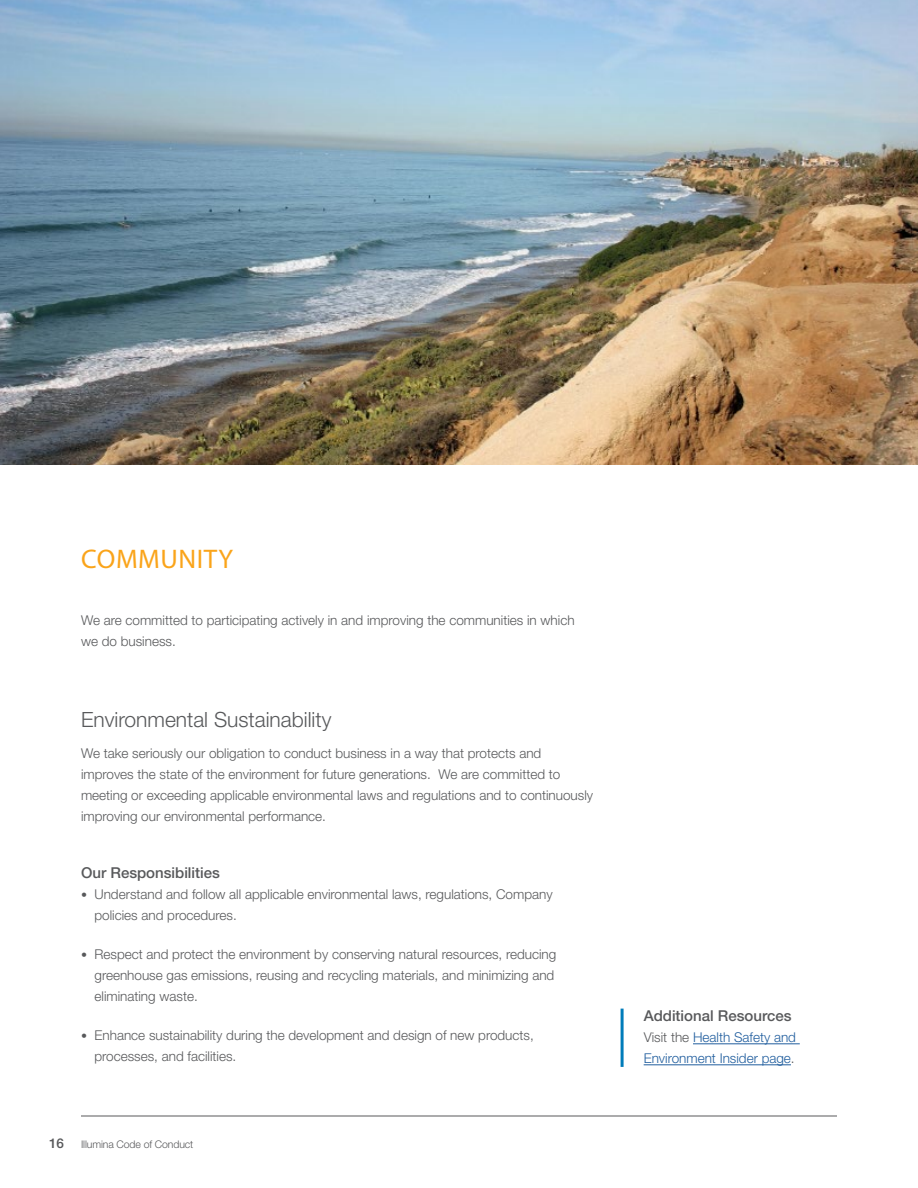
<style>
.page{position:relative;width:918px;height:1188px;background:#fff}
.page>*{position:absolute;margin:0;border:0;box-sizing:border-box;transform-origin:0 0}
.t1{font:27px "Myriad Pro";letter-spacing:.02em;color:#faa41a}
.t2{font:300 21px "Helvetica Neue LT Std";color:#58595b}
.t3{font:500 15px "Helvetica Neue LT Std";color:#58595b}
.t4{font:300 13.5px/21px "Helvetica Neue LT Std";color:#58595b}
.t5{font:300 13.5px/21px "Helvetica Neue LT Std";color:#215e9e}
.t6{font:500 13.5px "Helvetica Neue LT Std";color:#58595b}
.t7{font:300 10.5px "Helvetica Neue LT Std";letter-spacing:-.01em;color:#58595b}
.s1{font-size:12px}
.s2{color:#58595b}
</style>
<div class="page">
<hr style="left:81px;top:1116px;width:756px;height:1px;background:#58595b">
<hr style="left:693px;top:1043px;width:107px;height:1px;background:#215e9e">
<hr style="left:644px;top:1064px;width:147px;height:1px;background:#215e9e">
<hr style="left:621px;top:1009px;width:3px;height:58px;background:#007cba">
<img style="left:0;top:0;width:918px;height:465px">
<h1 class="t1" style="left:81px;top:542px;width:153px">COMMUNITY</h1>
<p class="t4" style="left:81px;top:609px;width:495px">We are committed to participating actively in and improving the communities in which we do business.</p>
<h2 class="t2" style="left:81px;top:706px;width:252px">Environmental Sustainability</h2>
<p class="t4" style="left:81px;top:743px;width:514px">We take seriously our obligation to conduct business in a way that protects and improves the state of the environment for future generations. We are committed to meeting or exceeding applicable environmental laws and regulations and to continuously improving our environmental performance.</p>
<p class="t3" style="left:81px;top:864px;width:140px">Our Responsibilities</p>
<p class="t4" style="left:94px;top:884px;width:460px;text-indent:-14px"><span class="s1">•</span> Understand and follow all applicable environmental laws, regulations, Company policies and procedures.</p>
<p class="t4" style="left:94px;top:944px;width:463px;text-indent:-14px"><span class="s1">•</span> Respect and protect the environment by conserving natural resources, reducing greenhouse gas emissions, reusing and recycling materials, and minimizing and eliminating waste.</p>
<p class="t4" style="left:94px;top:1025px;width:441px;text-indent:-14px"><span class="s1">•</span> Enhance sustainability during the development and design of new products, processes, and facilities.</p>
<p class="t6" style="left:49px;top:1135px;width:16px">16</p>
<p class="t7" style="left:81px;top:1137px;width:114px">Illumina Code of Conduct</p>
<p class="t3" style="left:644px;top:1007px;width:149px">Additional Resources</p>
<p class="t5" style="left:644px;top:1027px;width:154px"><span class="s2">Visit the</span> Health Safety and<br>Environment Insider page<span class="s2">.</span></p>
</div>
